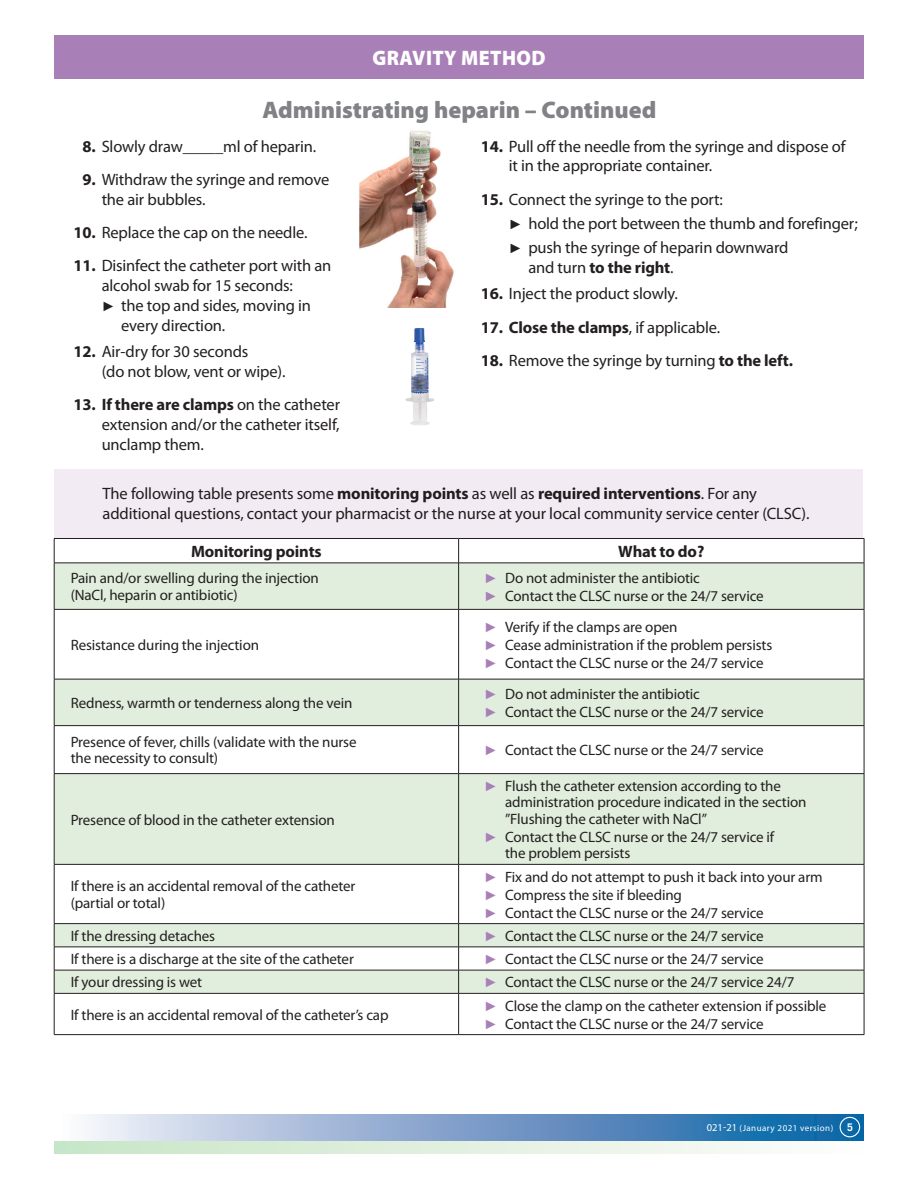
<style>
.page{position:relative;width:918px;height:1188px;background:#fff}
.page>*{position:absolute;margin:0;border:0;box-sizing:border-box;transform-origin:0 0}
.t1{font:900 24px "Myriad Pro";color:#808285}
.t2{font:900 21px "Myriad Pro";letter-spacing:.02em;color:#fff;scale:.95 1}
.t3{font:16.5px/19.8px "Myriad Pro";letter-spacing:-.01em;color:#231f20}
.t4{font:700 16.5px "Myriad Pro";letter-spacing:-.01em;color:#231f20}
.t5{font:15px/18px "Myriad Pro";letter-spacing:-.01em;color:#231f20}
.t6{font:700 10.5px "Trade Gothic";color:#fff}
.t7{font:9px "Myriad Pro";letter-spacing:.05em;color:#fff}
.s1{font-weight:700}
.s2{font-family:"Arial";font-size:13.5px}
.s3{font-weight:400}
.s4{font-family:"Arial";font-size:13.5px;color:#a97fb8}
.s5{font-size:10.5px}
</style>
<div class="page">
<svg style="left:54px;top:1140px;width:810px;height:13px"></svg>
<svg style="left:87px;top:1115px;width:777px;height:25px;background:#7aa2ca"></svg>
<div style="left:840px;top:1117px;width:20px;height:20px;border:1px solid #fff;border-radius:50%"></div>
<img style="left:359px;top:130px;width:95px;height:178px">
<div style="left:55px;top:470px;width:808px;height:68px;background:#f2ebf4"></div>
<svg style="left:55px;top:564px;width:809px;height:383px;fill:#e1eedd"></svg>
<svg style="left:55px;top:948px;width:809px;height:86px"></svg>
<hr style="left:54px;top:538px;width:405px;height:1px;background:#231f20">
<svg style="left:54px;top:539px;width:1px;height:24px"></svg>
<hr style="left:459px;top:538px;width:405px;height:1px;background:#231f20">
<svg style="left:458px;top:539px;width:1px;height:24px"></svg>
<svg style="left:864px;top:539px;width:1px;height:24px"></svg>
<hr style="left:54px;top:610px;width:1px;height:69px;background:#231f20">
<hr style="left:458px;top:610px;width:1px;height:69px;background:#231f20">
<hr style="left:864px;top:610px;width:1px;height:69px;background:#231f20">
<hr style="left:54px;top:726px;width:1px;height:47px;background:#231f20">
<hr style="left:458px;top:726px;width:1px;height:47px;background:#231f20">
<hr style="left:864px;top:726px;width:1px;height:47px;background:#231f20">
<hr style="left:54px;top:865px;width:1px;height:58px;background:#231f20">
<hr style="left:458px;top:865px;width:1px;height:58px;background:#231f20">
<hr style="left:864px;top:865px;width:1px;height:58px;background:#231f20">
<hr style="left:54px;top:994px;width:1px;height:40px;background:#231f20">
<hr style="left:54px;top:1034px;width:405px;height:1px;background:#231f20">
<hr style="left:458px;top:994px;width:1px;height:40px;background:#231f20">
<hr style="left:459px;top:1034px;width:405px;height:1px;background:#231f20">
<hr style="left:864px;top:994px;width:1px;height:40px;background:#231f20">
<hr style="left:54px;top:563px;width:1px;height:46px;background:#231f20">
<hr style="left:54px;top:563px;width:405px;height:1px;background:#231f20">
<hr style="left:459px;top:563px;width:405px;height:1px;background:#231f20">
<hr style="left:458px;top:563px;width:1px;height:46px;background:#231f20">
<hr style="left:864px;top:563px;width:1px;height:46px;background:#231f20">
<hr style="left:54px;top:609px;width:405px;height:1px;background:#231f20">
<hr style="left:459px;top:609px;width:405px;height:1px;background:#231f20">
<hr style="left:54px;top:679px;width:1px;height:46px;background:#231f20">
<hr style="left:54px;top:679px;width:405px;height:1px;background:#231f20">
<hr style="left:459px;top:679px;width:405px;height:1px;background:#231f20">
<hr style="left:458px;top:679px;width:1px;height:46px;background:#231f20">
<hr style="left:864px;top:679px;width:1px;height:46px;background:#231f20">
<hr style="left:54px;top:725px;width:405px;height:1px;background:#231f20">
<hr style="left:459px;top:725px;width:405px;height:1px;background:#231f20">
<hr style="left:54px;top:774px;width:1px;height:90px;background:#231f20">
<hr style="left:54px;top:773px;width:405px;height:1px;background:#231f20">
<hr style="left:459px;top:773px;width:405px;height:1px;background:#231f20">
<hr style="left:458px;top:774px;width:1px;height:90px;background:#231f20">
<hr style="left:864px;top:774px;width:1px;height:90px;background:#231f20">
<hr style="left:54px;top:864px;width:405px;height:1px;background:#231f20">
<hr style="left:459px;top:864px;width:405px;height:1px;background:#231f20">
<hr style="left:54px;top:923px;width:405px;height:1px;background:#231f20">
<hr style="left:459px;top:923px;width:405px;height:1px;background:#231f20">
<hr style="left:54px;top:947px;width:405px;height:1px;background:#231f20">
<hr style="left:459px;top:947px;width:405px;height:1px;background:#231f20">
<svg style="left:54px;top:924px;width:1px;height:69px"></svg>
<hr style="left:54px;top:970px;width:405px;height:1px;background:#231f20">
<hr style="left:459px;top:970px;width:405px;height:1px;background:#231f20">
<svg style="left:458px;top:924px;width:1px;height:69px"></svg>
<svg style="left:864px;top:924px;width:1px;height:69px"></svg>
<hr style="left:54px;top:993px;width:405px;height:1px;background:#231f20">
<hr style="left:459px;top:993px;width:405px;height:1px;background:#231f20">
<div style="left:54px;top:35px;width:810px;height:44px;background:#a97fb8"></div>
<img style="left:405px;top:328px;width:29px;height:97px">
<h2 class="t2" style="left:372px;top:46px;width:184px">GRAVITY METHOD</h2>
<h1 class="t1" style="left:262px;top:96px;width:396px">Administrating heparin – Continued</h1>
<p class="t3" style="left:83px;top:136px;width:235px"><span class="s1">8.</span> Slowly draw_____ml of heparin.</p>
<p class="t3" style="left:102px;top:169px;width:229px;text-indent:-19px"><span class="s1">9.</span> Withdraw the syringe and remove the air bubbles.</p>
<p class="t3" style="left:74px;top:222px;width:235px"><span class="s1">10.</span> Replace the cap on the needle.</p>
<p class="t3" style="left:74px;top:256px;width:259px"><span class="s1">11.</span> Disinfect the catheter port with an</p>
<p class="t3" style="left:102px;top:275px;width:193px">alcohol swab for 15 seconds:</p>
<p class="t3" style="left:102px;top:295px;width:211px"><span class="s2">►</span> the top and sides, moving in</p>
<p class="t3" style="left:121px;top:315px;width:106px">every direction.</p>
<p class="t3" style="left:102px;top:342px;width:185px;text-indent:-28px"><span class="s1">12.</span> Air-dry for 30 seconds<br>(do not blow, vent or wipe).</p>
<p class="t3" style="left:102px;top:395px;width:240px;text-align:justify;text-indent:-28px"><span class="s1">13. If there are clamps</span> on the catheter extension and/or the catheter itself, unclamp them.</p>
<p class="t3" style="left:509px;top:136px;width:338px;text-indent:-28px"><span class="s1">14.</span> Pull off the needle from the syringe and dispose of it in the appropriate container.</p>
<p class="t3" style="left:509px;top:187px;width:350px;line-height:24.2px;text-indent:-28px"><span class="s1">15.</span> Connect the syringe to the port:<br><span class="s2">►</span> hold the port between the thumb and forefinger; <span class="s2">►</span> push the syringe of heparin downward</p>
<p class="t4" style="left:528px;top:256px;width:147px"><span class="s3">and turn</span> to the right<span class="s3">.</span></p>
<p class="t3" style="left:481px;top:284px;width:199px"><span class="s1">16.</span> Inject the product slowly.</p>
<p class="t4" style="left:481px;top:316px;width:241px">17. Close the clamps<span class="s3">, if applicable.</span></p>
<p class="t3" style="left:481px;top:350px;width:314px"><span class="s1">18.</span> Remove the syringe by turning <span class="s1">to the left.</span></p>
<p class="t3" style="left:103px;top:484px;width:708px">The following table presents some <span class="s1">monitoring points</span> as well as <span class="s1">required interventions</span>. For any additional questions, contact your pharmacist or the nurse at your local community service center (CLSC).</p>
<p class="t4" style="left:191px;top:541px;width:132px">Monitoring points</p>
<p class="t4" style="left:618px;top:541px;width:88px">What to do?</p>
<p class="t5" style="left:71px;top:570px;width:250px;line-height:16.5px">Pain and/or swelling during the injection (NaCl, heparin or antibiotic)</p>
<p class="t5" style="left:484px;top:568px;width:281px"><span class="s4">►</span> Do not administer the antibiotic<br><span class="s4">►</span> Contact the CLSC nurse or the 24/7 service</p>
<p class="t5" style="left:71px;top:636px;width:190px">Resistance during the injection</p>
<p class="t5" style="left:484px;top:618px;width:290px"><span class="s4">►</span> Verify if the clamps are open<br><span class="s4">►</span> Cease administration if the problem persists <span class="s4">►</span> Contact the CLSC nurse or the 24/7 service</p>
<p class="t5" style="left:71px;top:694px;width:283px">Redness, warmth or tenderness along the vein</p>
<p class="t5" style="left:484px;top:685px;width:281px"><span class="s4">►</span> Do not administer the antibiotic<br><span class="s4">►</span> Contact the CLSC nurse or the 24/7 service</p>
<p class="t5" style="left:71px;top:733px;width:287px;line-height:16.5px">Presence of fever, chills (validate with the nurse the necessity to consult)</p>
<p class="t5" style="left:484px;top:741px;width:281px"><span class="s4">►</span> Contact the CLSC nurse or the 24/7 service</p>
<p class="t5" style="left:71px;top:810px;width:266px">Presence of blood in the catheter extension</p>
<p class="t5" style="left:505px;top:777px;width:303px;line-height:16.5px;text-indent:-21px"><span class="s4">►</span> Flush the catheter extension according to the administration procedure indicated in the section ”Flushing the catheter with NaCl”</p>
<p class="t5" style="left:505px;top:828px;width:271px;line-height:16.5px;text-indent:-21px"><span class="s4">►</span> Contact the CLSC nurse or the 24/7 service if the problem persists</p>
<p class="t5" style="left:71px;top:878px;width:286px;line-height:16.5px">If there is an accidental removal of the catheter (partial or total)</p>
<p class="t5" style="left:484px;top:867px;width:340px"><span class="s4">►</span> Fix and do not attempt to push it back into your arm <span class="s4">►</span> Compress the site if bleeding<br><span class="s4">►</span> Contact the CLSC nurse or the 24/7 service</p>
<p class="t5" style="left:71px;top:927px;width:146px">If the dressing detaches</p>
<p class="t5" style="left:484px;top:927px;width:281px"><span class="s4">►</span> Contact the CLSC nurse or the 24/7 service</p>
<p class="t5" style="left:71px;top:950px;width:285px">If there is a discharge at the site of the catheter</p>
<p class="t5" style="left:484px;top:950px;width:281px"><span class="s4">►</span> Contact the CLSC nurse or the 24/7 service</p>
<p class="t5" style="left:71px;top:973px;width:133px">If your dressing is wet</p>
<p class="t5" style="left:484px;top:973px;width:312px"><span class="s4">►</span> Contact the CLSC nurse or the 24/7 service 24/7</p>
<p class="t5" style="left:71px;top:1005px;width:319px">If there is an accidental removal of the catheter’s cap</p>
<p class="t5" style="left:484px;top:996px;width:344px"><span class="s4">►</span> Close the clamp on the catheter extension if possible <span class="s4">►</span> Contact the CLSC nurse or the 24/7 service</p>
<p class="t7" style="left:707px;top:1122px;width:128px"><span class="s5">021-21</span> (January 2021 version)</p>
<p class="t6" style="left:847px;top:1121px;width:7px">5</p>
</div>
